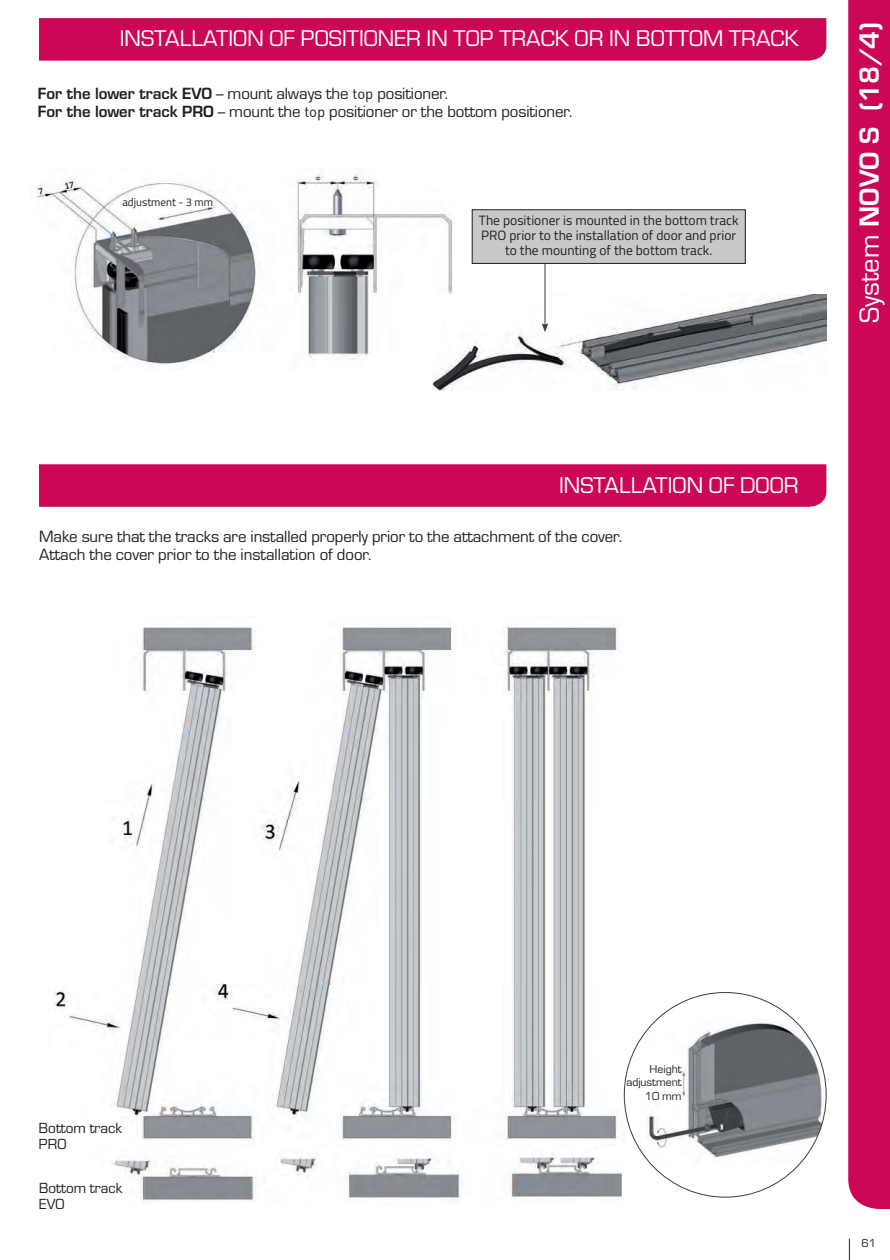
<style>
.page{position:relative;width:890px;height:1260px;background:#fff}
.page>*{position:absolute;margin:0;border:0;box-sizing:border-box;transform-origin:0 0}
.t1{font:700 25.5px "Euromode";color:#fff}
.t2{font:21px "Euromode";color:#fff}
.t3{font:15px/18px "Euromode";letter-spacing:-.005em;color:#231f20}
.t4{font:13.5px/15px "Titillium Web";color:#231f20;text-align:center}
.t5{font:13.5px/16.2px "Euromode";color:#231f20}
.t6{font:11.1px "Titillium Web";color:#231f20}
.t7{font:10.5px/13.6px "Euromode";color:#231f20;text-align:right}
.s1{font-weight:700}
.s2{font-family:"DIN Pro"}
.s3{font-weight:400}
</style>
<div class="page">
<img style="left:35px;top:173px;width:418px;height:191px">
<div style="left:848px;top:0;width:41px;height:1208px;background:#cc0856"></div>
<div style="left:39px;top:18px;width:787px;height:43px;background:#cc0856"></div>
<div style="left:39px;top:464px;width:787px;height:42px;background:#cc0856"></div>
<img style="left:110px;top:1147px;width:511px;height:54px">
<img style="left:52px;top:624px;width:572px;height:518px">
<img style="left:432px;top:294px;width:394px;height:96px">
<hr style="left:544px;top:262px;width:1px;height:64px;background:#3e3e3f">
<svg style="left:541px;top:323px;width:7px;height:9px"></svg>
<img style="left:640px;top:1018px;width:185px;height:146px">
<div style="left:472px;top:210px;width:273px;height:53px;background:#c7c8ca"></div>
<div style="left:472px;top:209px;width:273px;height:54px;border:1px solid #231f20"></div>
<svg style="left:143px;top:193px;width:75px;height:25px"></svg>
<svg style="left:848px;top:1239px;width:1px;height:20px"></svg>
<h2 class="t2" style="left:120px;top:26px;width:680px">INSTALLATION OF POSITIONER IN TOP TRACK OR IN BOTTOM TRACK</h2>
<p class="t3" style="left:38px;top:84px;width:537px"><span class="s1">For the lower track EVO</span> – mount always the <span class="s2">top</span> positioner.<br><span class="s1">For the lower track PRO</span> – mount the <span class="s2">top</span> positioner or the bottom positioner.</p>
<p class="t6" style="left:122px;top:194px;width:92px">adjustment - 3 mm</p>
<p class="t4" style="left:479px;top:212px;width:261px">The positioner is mounted in the bottom track<br>PRO prior to the installation of door and prior to the mounting of the bottom track.</p>
<h1 class="t1" style="left:853px;top:323px;width:302px;rotate:-90deg"><span class="s3">System</span> NOVO S (18/4)</h1>
<h2 class="t2" style="left:559px;top:473px;width:241px">INSTALLATION OF DOOR</h2>
<p class="t3" style="left:39px;top:527px;width:585px">Make sure that the tracks are installed properly prior to the attachment of the cover.<br>Attach the cover prior to the installation of door.</p>
<p class="t5" style="left:39px;top:1119px;width:85px">Bottom track<br>PRO</p>
<p class="t5" style="left:39px;top:1179px;width:85px">Bottom track<br>EVO</p>
<p class="t7" style="left:626px;top:1061px;width:57px">Height adjustment<br>10 mm</p>
<p class="t7" style="left:861px;top:1235px;width:16px">61</p>
</div>
